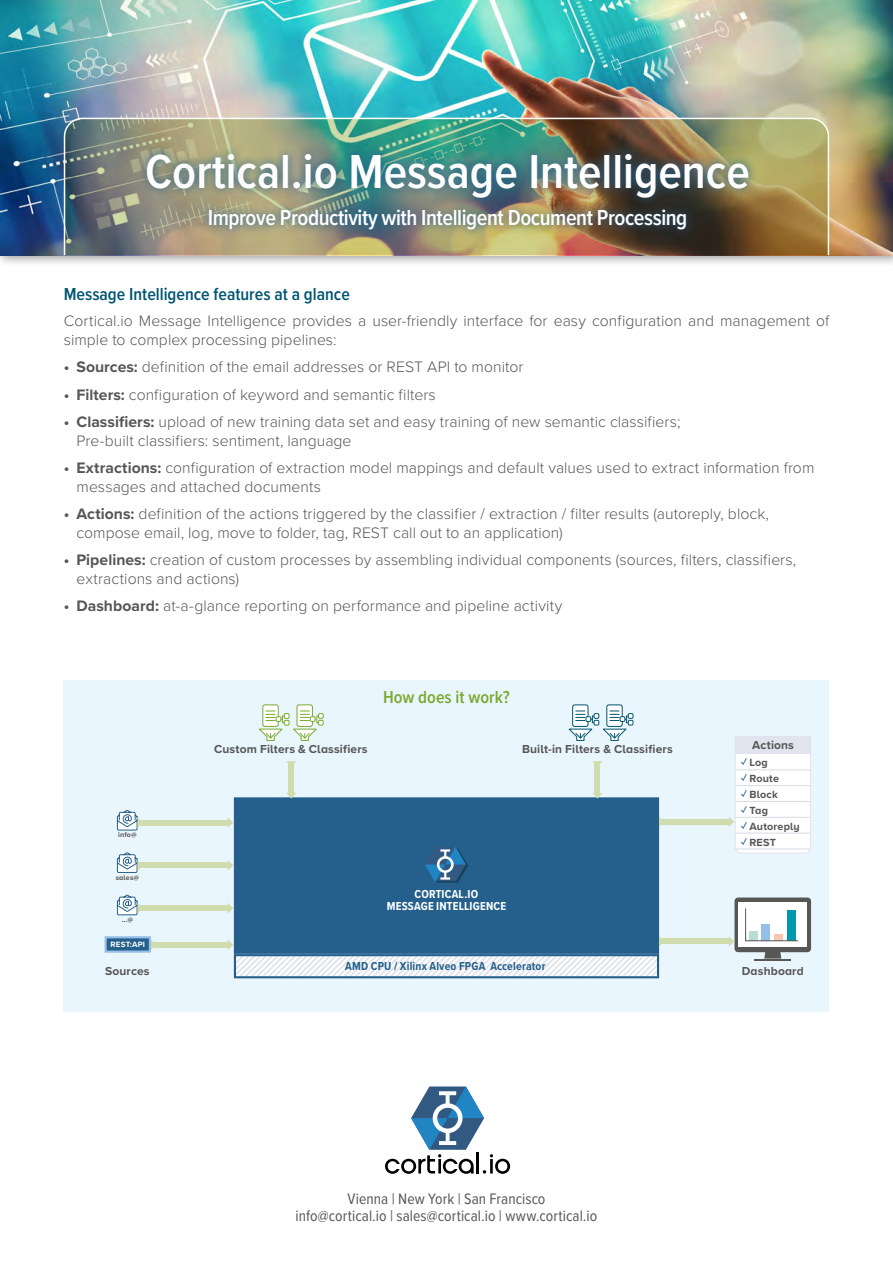
<style>
.page{position:relative;width:893px;height:1263px;background:#fff}
.page>*{position:absolute;margin:0;border:0;box-sizing:border-box;transform-origin:0 0}
.t1{font:600 49.5px "Proxima Nova Cond";color:#fff}
.t2{font:600 22.5px "Proxima Nova Cond";letter-spacing:-.02em;color:#fff}
.t3{font:600 18px "Proxima Nova Cond";color:#005570}
.t4{font:600 18px "Proxima Nova Cond";color:#7aaa2c}
.t5{font:300 15.75px/18.8px "Proxima Nova";letter-spacing:.005em;color:#575756}
.t6{font:15.75px/16.5px "Proxima Nova Cond";letter-spacing:.005em;color:#575756;text-align:center}
.t7{font:700 12px "Proxima Nova A";letter-spacing:.01em;color:#575756}
.t8{font:700 12px "Proxima Nova Cond";letter-spacing:.015em;color:#24608b}
.t9{font:700 12px/12px "Proxima Nova Cond";letter-spacing:.02em;color:#fff;text-align:center}
.t10{font:700 10.8px "Proxima Nova A";letter-spacing:.015em;color:#575756}
.t11{font:700 7.95px "Proxima Nova";letter-spacing:.025em;color:#fff}
.t12{font:700 7.2px "Proxima Nova A";letter-spacing:.02em;color:#575756}
.s1{font-weight:700}
.s2{color:#24608b}
</style>
<div class="page">
<svg style="left:385px;top:1086px;width:125px;height:88px"></svg>
<div style="left:0;top:0;width:893px;height:267px;background:#000;opacity:.35"></div>
<img style="left:0;top:0;width:893px;height:255px">
<img style="left:63px;top:117px;width:767px;height:140px">
<img style="left:138px;top:145px;width:620px;height:94px">
<div style="left:64px;top:680px;width:765px;height:332px;background:#eaf6fe"></div>
<svg style="left:573px;top:705px;width:15px;height:21px"></svg>
<div style="left:572px;top:704px;width:16px;height:23px;border:1px solid #005570;border-radius:2px"></div>
<svg style="left:607px;top:705px;width:15px;height:21px"></svg>
<div style="left:606px;top:704px;width:17px;height:23px;border:1px solid #005570;border-radius:2px"></div>
<div style="left:234px;top:797px;width:425px;height:157px;background:#24608b;border:2px solid #24608b"></div>
<div style="left:234px;top:954px;width:425px;height:24px;border:2px solid #24608b"></div>
<svg style="left:297px;top:705px;width:15px;height:21px"></svg>
<div style="left:297px;top:704px;width:16px;height:23px;border:1px solid #7aaa2c;border-radius:2px"></div>
<svg style="left:263px;top:705px;width:15px;height:21px"></svg>
<div style="left:262px;top:704px;width:17px;height:23px;border:1px solid #7aaa2c;border-radius:2px"></div>
<svg style="left:259px;top:711px;width:65px;height:30px"></svg>
<svg style="left:568px;top:711px;width:65px;height:30px"></svg>
<div style="left:734px;top:897px;width:77px;height:55px;background:#575756;border-radius:4px"></div>
<div style="left:739px;top:903px;width:68px;height:44px;background:#fff"></div>
<svg style="left:764px;top:952px;width:17px;height:6px"></svg>
<hr style="left:755px;top:958px;width:36px;height:2px;background:#575756">
<svg style="left:745px;top:908px;width:54px;height:33px"></svg>
<svg style="left:729px;top:936px;width:5px;height:10px"></svg>
<div style="left:660px;top:938px;width:71px;height:6px;background:#d0dcad"></div>
<svg style="left:729px;top:736px;width:82px;height:118px"></svg>
<div style="left:659px;top:819px;width:72px;height:6px;background:#d0dcad"></div>
<svg style="left:228px;top:818px;width:5px;height:10px"></svg>
<div style="left:138px;top:820px;width:90px;height:5px;background:#d0dcad"></div>
<svg style="left:117px;top:810px;width:26px;height:21px"></svg>
<svg style="left:228px;top:860px;width:5px;height:10px"></svg>
<div style="left:138px;top:862px;width:90px;height:6px;background:#d0dcad"></div>
<svg style="left:117px;top:852px;width:23px;height:21px"></svg>
<svg style="left:228px;top:903px;width:5px;height:10px"></svg>
<div style="left:138px;top:905px;width:90px;height:6px;background:#d0dcad"></div>
<svg style="left:117px;top:894px;width:23px;height:21px"></svg>
<div style="left:105px;top:936px;width:46px;height:17px;background:#24608b;border:2px solid #96bfe7"></div>
<svg style="left:228px;top:936px;width:434px;height:41px"></svg>
<div style="left:153px;top:942px;width:75px;height:6px;background:#d0dcad"></div>
<svg style="left:151px;top:940px;width:2px;height:10px"></svg>
<svg style="left:286px;top:793px;width:10px;height:6px"></svg>
<div style="left:288px;top:763px;width:6px;height:32px;background:#d0dcad"></div>
<svg style="left:286px;top:761px;width:10px;height:3px"></svg>
<svg style="left:592px;top:793px;width:11px;height:6px"></svg>
<div style="left:594px;top:763px;width:6px;height:32px;background:#d0dcad"></div>
<svg style="left:592px;top:761px;width:11px;height:3px"></svg>
<svg style="left:425px;top:847px;width:43px;height:35px"></svg>
<h1 class="t1" style="left:145px;top:135px;width:606px">Cortical.io Message Intelligence</h1>
<h2 class="t2" style="left:208px;top:201px;width:481px">Improve Productivity with Intelligent Document Processing</h2>
<p class="t3" style="left:64px;top:281px;width:288px">Message Intelligence features at a glance</p>
<p class="t5" style="left:64px;top:311px;width:767px">Cortical.io Message Intelligence provides a user-friendly interface for easy configuration and management of simple to complex processing pipelines:</p>
<p class="t5" style="left:64px;top:357px;width:461px"><span class="s1">• Sources:</span> definition of the email addresses or REST API to monitor</p>
<p class="t5" style="left:64px;top:384px;width:374px"><span class="s1">• Filters:</span> configuration of keyword and semantic filters</p>
<p class="t5" style="left:77px;top:411px;width:605px;text-indent:-13px"><span class="s1">• Classifiers:</span> upload of new training data set and easy training of new semantic classifiers;<br>Pre-built classifiers: sentiment, language</p>
<p class="t5" style="left:77px;top:457px;width:739px;text-indent:-13px"><span class="s1">• Extractions:</span> configuration of extraction model mappings and default values used to extract information from messages and attached documents</p>
<p class="t5" style="left:77px;top:503px;width:694px;text-indent:-13px"><span class="s1">• Actions:</span> definition of the actions triggered by the classifier / extraction / filter results (autoreply, block, compose email, log, move to folder, tag, REST call out to an application)</p>
<p class="t5" style="left:77px;top:549px;width:721px;text-indent:-13px"><span class="s1">• Pipelines:</span> creation of custom processes by assembling individual components (sources, filters, classifiers, extractions and actions)</p>
<p class="t5" style="left:64px;top:595px;width:500px"><span class="s1">• Dashboard:</span> at-a-glance reporting on performance and pipeline activity</p>
<p class="t12" style="left:118px;top:830px;width:20px">info@</p>
<p class="t12" style="left:116px;top:872px;width:25px">sales@</p>
<p class="t12" style="left:122px;top:914px;width:13px">…@</p>
<p class="t11" style="left:110px;top:939px;width:36px">REST:API</p>
<p class="t7" style="left:105px;top:962px;width:46px">Sources</p>
<p class="t4" style="left:383px;top:684px;width:128px">How does it work?</p>
<p class="t7" style="left:214px;top:740px;width:155px">Custom Filters &amp; Classifiers</p>
<p class="t7" style="left:522px;top:740px;width:152px">Built-in Filters &amp; Classifiers</p>
<p class="t9" style="left:387px;top:888px;width:121px">CORTICAL.IO<br>MESSAGE INTELLIGENCE</p>
<p class="t8" style="left:345px;top:957px;width:202px">AMD CPU / Xilinx Alveo FPGA Accelerator</p>
<p class="t7" style="left:752px;top:736px;width:43px">Actions</p>
<p class="t10" style="left:741px;top:755px;width:28px"><span class="s2">✓</span> Log</p>
<p class="t10" style="left:741px;top:770px;width:40px"><span class="s2">✓</span> Route</p>
<p class="t10" style="left:741px;top:786px;width:38px"><span class="s2">✓</span> Block</p>
<p class="t10" style="left:741px;top:802px;width:28px"><span class="s2">✓</span> Tag</p>
<p class="t10" style="left:741px;top:818px;width:60px"><span class="s2">✓</span> Autoreply</p>
<p class="t10" style="left:741px;top:834px;width:37px"><span class="s2">✓</span> REST</p>
<p class="t7" style="left:742px;top:962px;width:63px">Dashboard</p>
<p class="t6" style="left:296px;top:1190px;width:303px">Vienna | New York | San Francisco<br>info@cortical.io | sales@cortical.io | www.cortical.io</p>
</div>
